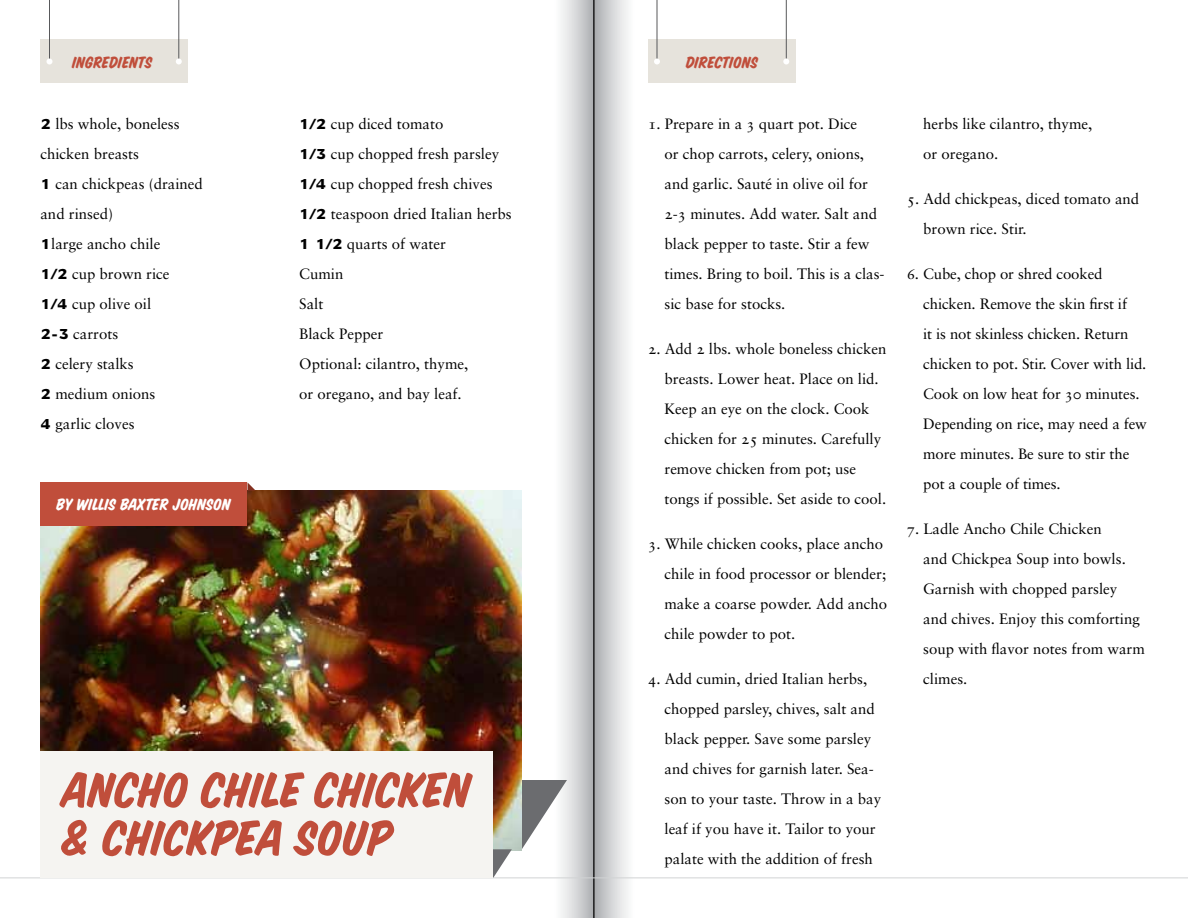
<style>
.page{position:relative;width:1188px;height:918px;background:#fff}
.page>*{position:absolute;margin:0;border:0;box-sizing:border-box;transform-origin:0 0}
.t1{font:54px/48px "Sign Painter House Slant";letter-spacing:.01em;color:#c04e3b}
.t2{font:18px "Sign Painter House Slant";letter-spacing:.01em;color:#c04e3b}
.t3{font:18px "Sign Painter House Slant";letter-spacing:.005em;color:#fff}
.t4{font:15px/30px "Sabon Roman Os F";color:#000}
.s1{font-family:"Doric";font-weight:700;font-size:12.75px}
</style>
<div class="page">
<div style="left:554px;top:0;width:40px;height:918px;background:linear-gradient(to right,#fff,#b1b3b6)"></div>
<div style="left:594px;top:0;width:40px;height:918px;background:linear-gradient(to right,#adafb2,#fff)"></div>
<hr style="left:594px;top:0;width:1px;height:918px;background:#000">
<hr style="left:0;top:878px;width:1188px;height:1px;background:#d1d3d4">
<div style="left:40px;top:40px;width:148px;height:43px;background:#e6e3dc"></div>
<svg style="left:46px;top:58px;width:6px;height:6px"></svg>
<svg style="left:176px;top:58px;width:6px;height:6px"></svg>
<hr style="left:49px;top:0;width:1px;height:58px;background:#58595b">
<hr style="left:179px;top:0;width:1px;height:58px;background:#58595b">
<div style="left:648px;top:40px;width:147px;height:43px;background:#e6e3dc"></div>
<svg style="left:654px;top:58px;width:6px;height:6px"></svg>
<svg style="left:783px;top:58px;width:6px;height:6px"></svg>
<hr style="left:657px;top:0;width:1px;height:58px;background:#58595b">
<hr style="left:786px;top:0;width:1px;height:58px;background:#58595b">
<img style="left:40px;top:490px;width:482px;height:290px">
<svg style="left:494px;top:780px;width:73px;height:97px"></svg>
<div style="left:40px;top:751px;width:454px;height:127px;background:#f5f4f1"></div>
<div style="left:40px;top:482px;width:208px;height:44px;background:#c04e3b"></div>
<svg style="left:248px;top:483px;width:8px;height:8px"></svg>
<p class="t2" style="left:73px;top:54px;width:66px">ING REDIENTS</p>
<p class="t2" style="left:686px;top:54px;width:57px">DIRECTIONS</p>
<p class="t4" style="left:40px;top:109px;width:164px"><span class="s1">2</span> lbs whole, boneless chicken breasts<br><span class="s1">1</span> can chickpeas (drained and rinsed)<br><span class="s1">1</span>large ancho chile<br><span class="s1">1/2</span> cup brown rice<br><span class="s1">1/4</span> cup olive oil<br><span class="s1">2-3</span> carrots<br><span class="s1">2</span> celery stalks<br><span class="s1">2</span> medium onions<br><span class="s1">4</span> garlic cloves</p>
<p class="t4" style="left:299px;top:109px;width:214px"><span class="s1">1/2</span> cup diced tomato<br><span class="s1">1/3</span> cup chopped fresh parsley<br><span class="s1">1/4</span> cup chopped fresh chives<br><span class="s1">1/2</span> teaspoon dried Italian herbs<br><span class="s1">1 1/2</span> quarts of water<br>Cumin<br>Salt<br>Black Pepper<br>Optional: cilantro, thyme,<br>or oregano, and bay leaf.</p>
<p class="t3" style="left:57px;top:497px;width:134px">BY WILL IS BAXTER JOHNSON</p>
<h1 class="t1" style="left:62px;top:768px;width:54px">ANCHO</h1>
<h1 class="t1" style="left:62px;top:768px;width:410px;text-indent:139px">CHILE CHICKEN &amp; CHICKPEA SOUP</h1>
<p class="t4" style="left:664px;top:109px;width:222px;text-indent:-16px">1. Prepare in a 3 quart pot. Dice<br>or chop carrots, celery, onions, and garlic. Sauté in olive oil for<br>2-3 minutes. Add water. Salt and black pepper to taste. Stir a few times. Bring to boil. This is a clas&shy;sic base for stocks.</p>
<p class="t4" style="left:664px;top:334px;width:223px;text-indent:-16px">2. Add 2 lbs. whole boneless chicken breasts. Lower heat. Place on lid.<br>Keep an eye on the clock. Cook chicken for 25 minutes. Carefully remove chicken from pot; use tongs if possible. Set aside to cool.</p>
<p class="t4" style="left:664px;top:529px;width:224px;text-indent:-16px">3. While chicken cooks, place ancho chile in food processor or blender; make a coarse powder. Add ancho chile powder to pot.</p>
<p class="t4" style="left:664px;top:664px;width:218px;text-indent:-16px">4. Add cumin, dried Italian herbs, chopped parsley, chives, salt and black pepper. Save some parsley and chives for garnish later. Sea&shy;son to your taste. Throw in a bay leaf if you have it. Tailor to your palate with the addition of fresh</p>
<p class="t4" style="left:923px;top:109px;width:171px">herbs like cilantro, thyme, or oregano.</p>
<p class="t4" style="left:923px;top:184px;width:218px;text-indent:-16px">5. Add chickpeas, diced tomato and brown rice. Stir.</p>
<p class="t4" style="left:923px;top:259px;width:225px;text-indent:-16px">6. Cube, chop or shred cooked chicken. Remove the skin first if<br>it is not skinless chicken. Return chicken to pot. Stir. Cover with lid.<br>Cook on low heat for 30 minutes.<br>Depending on rice, may need a few more minutes. Be sure to stir the pot a couple of times.</p>
<p class="t4" style="left:923px;top:514px;width:223px;text-indent:-16px">7. Ladle Ancho Chile Chicken<br>and Chickpea Soup into bowls.<br>Garnish with chopped parsley and chives. Enjoy this comforting soup with flavor notes from warm climes.</p>
</div>
